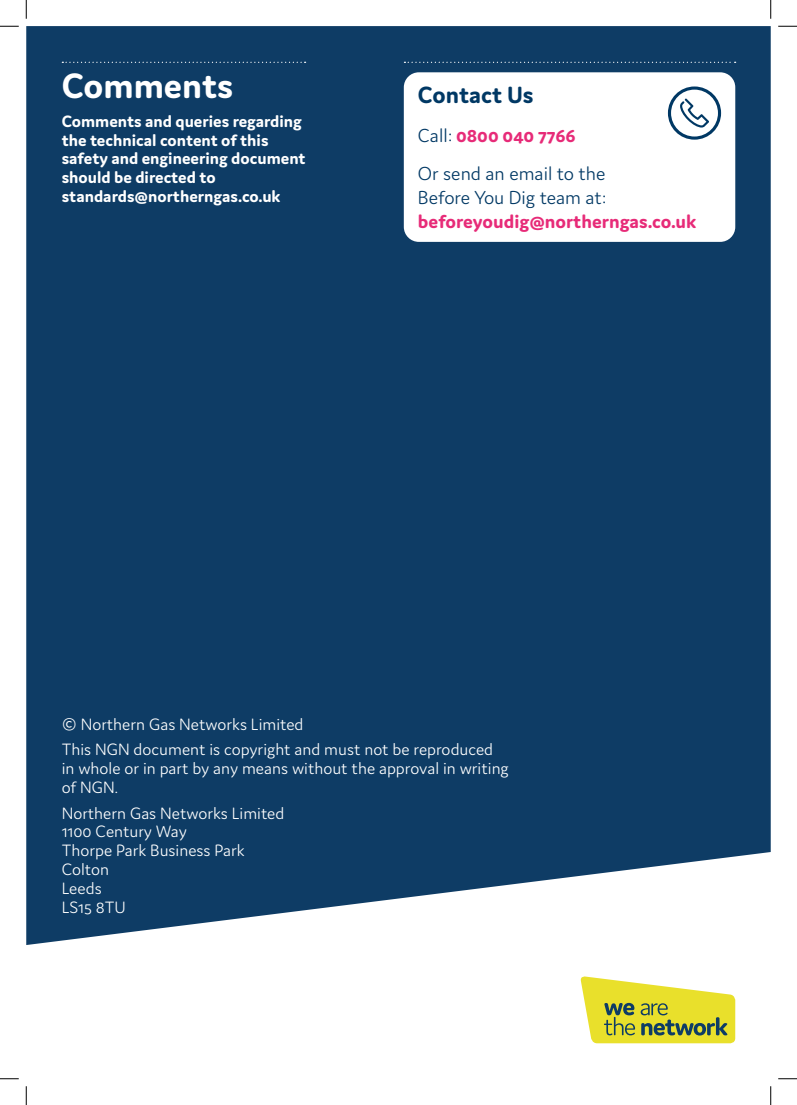
<style>
.page{position:relative;width:797px;height:1105px;background:#fff}
.page>*{position:absolute;margin:0;border:0;box-sizing:border-box;transform-origin:0 0}
.t1{font:700 37.5px "Domus";color:#fff}
.t2{font:700 25px "Domus";color:#003864}
.t3{font:300 20px/24px "Domus";color:#003864}
.t4{font:700 20px "Domus";color:#e72b78}
.t5{font:300 17.5px/18.8px "Domus";color:#fff}
.t6{font:700 17.5px/18.8px "Domus";color:#fff}
.s1{font-weight:300;color:#003864}
.s2{font-weight:700;color:#e72b78}
</style>
<div class="page">
<div style="left:26px;top:26px;width:744px;height:919px;background:#0e3c65"></div>
<svg style="left:62px;top:62px;width:243px;height:1px"></svg>
<svg style="left:404px;top:62px;width:331px;height:1px"></svg>
<svg style="left:580px;top:976px;width:155px;height:67px"></svg>
<div style="left:404px;top:72px;width:331px;height:170px;background:#fff;border-radius:15px"></div>
<div style="left:668px;top:86px;width:53px;height:54px;border:3px solid #003864;border-radius:50%"></div>
<svg style="left:680px;top:99px;width:29px;height:29px"></svg>
<svg style="left:0;top:25px;width:19px;height:2px"></svg>
<svg style="left:778px;top:25px;width:19px;height:2px"></svg>
<svg style="left:0;top:1078px;width:19px;height:1px"></svg>
<svg style="left:778px;top:1078px;width:19px;height:1px"></svg>
<svg style="left:25px;top:0;width:2px;height:19px"></svg>
<svg style="left:25px;top:1086px;width:2px;height:19px"></svg>
<svg style="left:770px;top:0;width:1px;height:19px"></svg>
<svg style="left:770px;top:1086px;width:1px;height:19px"></svg>
<p class="t1" style="left:62px;top:65px;width:173px">Comments</p>
<p class="t6" style="left:62px;top:112px;width:245px">Comments and queries regarding the technical content of this safety and engineering document should be directed to standards@northerngas.co.uk</p>
<p class="t2" style="left:418px;top:81px;width:117px">Contact Us</p>
<h2 class="t4" style="left:418px;top:124px;width:159px"><span class="s1">Call:</span> 0800 040 7766</h2>
<h2 class="t3" style="left:418px;top:161px;width:280px">Or send an email to the<br>Before You Dig team at: <span class="s2">beforeyoudig@northerngas.co.uk</span></h2>
<p class="t5" style="left:62px;top:714px;width:243px">© Northern Gas Networks Limited</p>
<p class="t5" style="left:62px;top:740px;width:448px">This NGN document is copyright and must not be reproduced in whole or in part by any means without the approval in writing of NGN.</p>
<p class="t5" style="left:62px;top:803px;width:224px">Northern Gas Networks Limited<br>1100 Century Way<br>Thorpe Park Business Park<br>Colton<br>Leeds<br>LS15 8TU</p>
</div>
